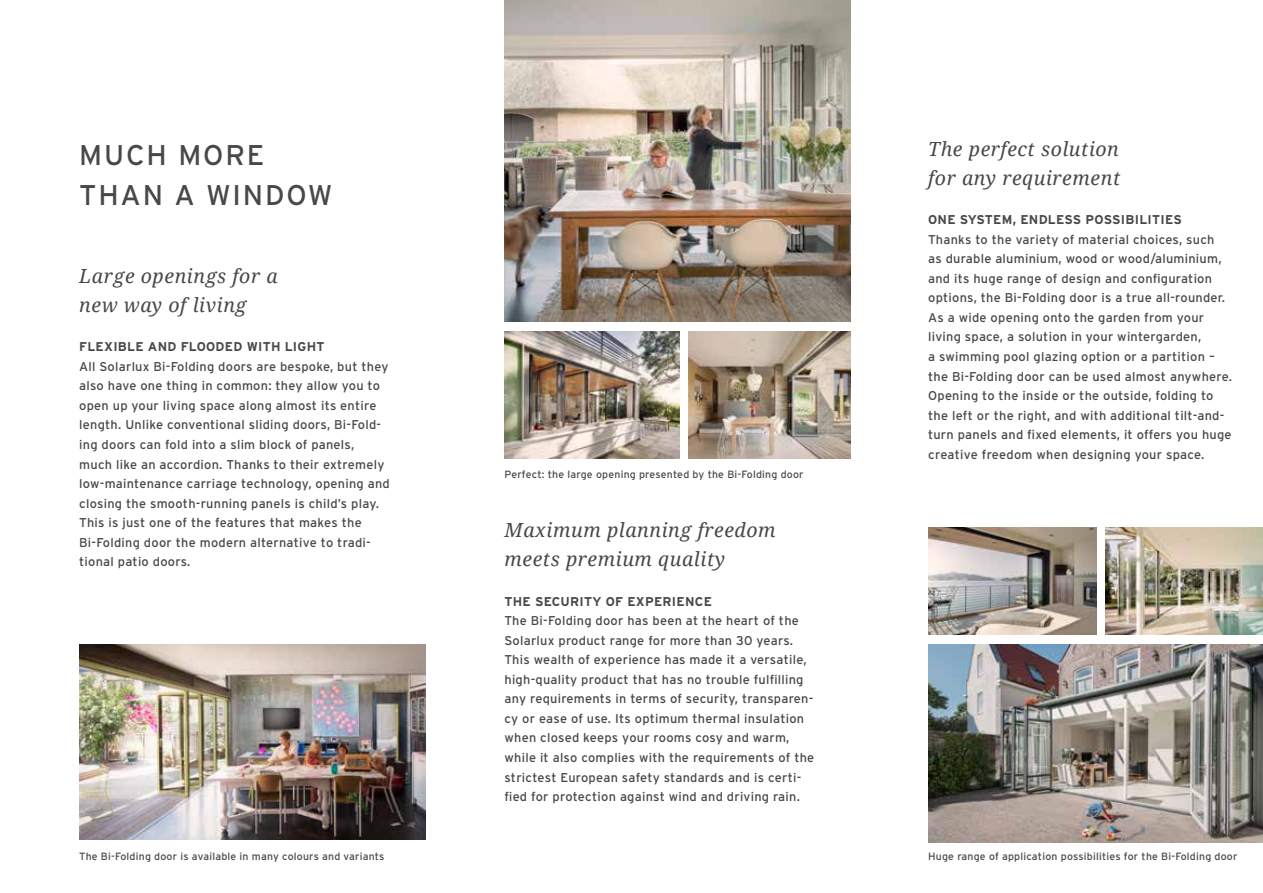
<style>
.page{position:relative;width:1263px;height:893px;background:#fff}
.page>*{position:absolute;margin:0;border:0;box-sizing:border-box;transform-origin:0 0}
.t1{font:28.5px/39.2px "Interstate";letter-spacing:.065em;color:#484847}
.t2{font:italic 19.5px/29.4px "Droid Serif";letter-spacing:.03em;color:#484847}
.t3{font:12.75px/19.5px "Interstate";letter-spacing:.02em;color:#484847}
.t4{font:700 12.75px "Interstate";letter-spacing:.02em;color:#484847}
.t5{font:10.5px "Interstate";letter-spacing:.02em;color:#484847}
</style>
<div class="page">
<img style="left:79px;top:645px;width:346px;height:195px">
<img style="left:928px;top:645px;width:335px;height:197px">
<img style="left:1106px;top:527px;width:157px;height:107px">
<img style="left:689px;top:332px;width:161px;height:127px">
<img style="left:504px;top:332px;width:175px;height:127px">
<img style="left:504px;top:0;width:346px;height:322px">
<img style="left:928px;top:528px;width:168px;height:107px">
<h1 class="t1" style="left:79px;top:136px;width:255px">MUCH MORE<br>THAN A WINDOW</h1>
<h2 class="t2" style="left:79px;top:261px;width:200px">Large openings for a new way of living</h2>
<p class="t4" style="left:79px;top:339px;width:247px">FLEXIBLE AND FLOODED WITH LIGHT</p>
<p class="t3" style="left:79px;top:356px;width:312px">All Solarlux Bi-Folding doors are bespoke, but they also have one thing in common: they allow you to open up your living space along almost its entire length. Unlike conventional sliding doors, Bi-Fold&shy;ing doors can fold into a slim block of panels, much like an accordion. Thanks to their extremely low-maintenance carriage technology, opening and closing the smooth-running panels is child’s play.<br>This is just one of the features that makes the Bi-Folding door the modern alternative to tradi&shy;tional patio doors.</p>
<p class="t5" style="left:79px;top:850px;width:307px">The Bi-Folding door is available in many colours and variants</p>
<p class="t5" style="left:504px;top:468px;width:301px">Perfect: the large opening presented by the Bi-Folding door</p>
<h2 class="t2" style="left:504px;top:516px;width:273px">Maximum planning freedom meets premium quality</h2>
<p class="t4" style="left:504px;top:593px;width:209px">THE SECURITY OF EXPERIENCE</p>
<p class="t3" style="left:504px;top:611px;width:311px">The Bi-Folding door has been at the heart of the Solarlux product range for more than 30 years.<br>This wealth of experience has made it a versatile, high-quality product that has no trouble fulfilling any requirements in terms of security, transparen&shy;cy or ease of use. Its optimum thermal insulation when closed keeps your rooms cosy and warm, while it also complies with the requirements of the strictest European safety standards and is certi&shy;fied for protection against wind and driving rain.</p>
<h2 class="t2" style="left:928px;top:134px;width:194px">The perfect solution for any requirement</h2>
<p class="t4" style="left:928px;top:212px;width:255px">ONE SYSTEM, ENDLESS POSSIBILITIES</p>
<p class="t3" style="left:928px;top:229px;width:305px">Thanks to the variety of material choices, such<br>as durable aluminium, wood or wood/aluminium, and its huge range of design and configuration options, the Bi-Folding door is a true all-rounder.<br>As a wide opening onto the garden from your living space, a solution in your wintergarden,<br>a swimming pool glazing option or a partition – the Bi-Folding door can be used almost anywhere.<br>Opening to the inside or the outside, folding to the left or the right, and with additional tilt-and&shy;turn panels and fixed elements, it offers you huge creative freedom when designing your space.</p>
<p class="t5" style="left:928px;top:850px;width:311px">Huge range of application possibilities for the Bi-Folding door</p>
</div>
